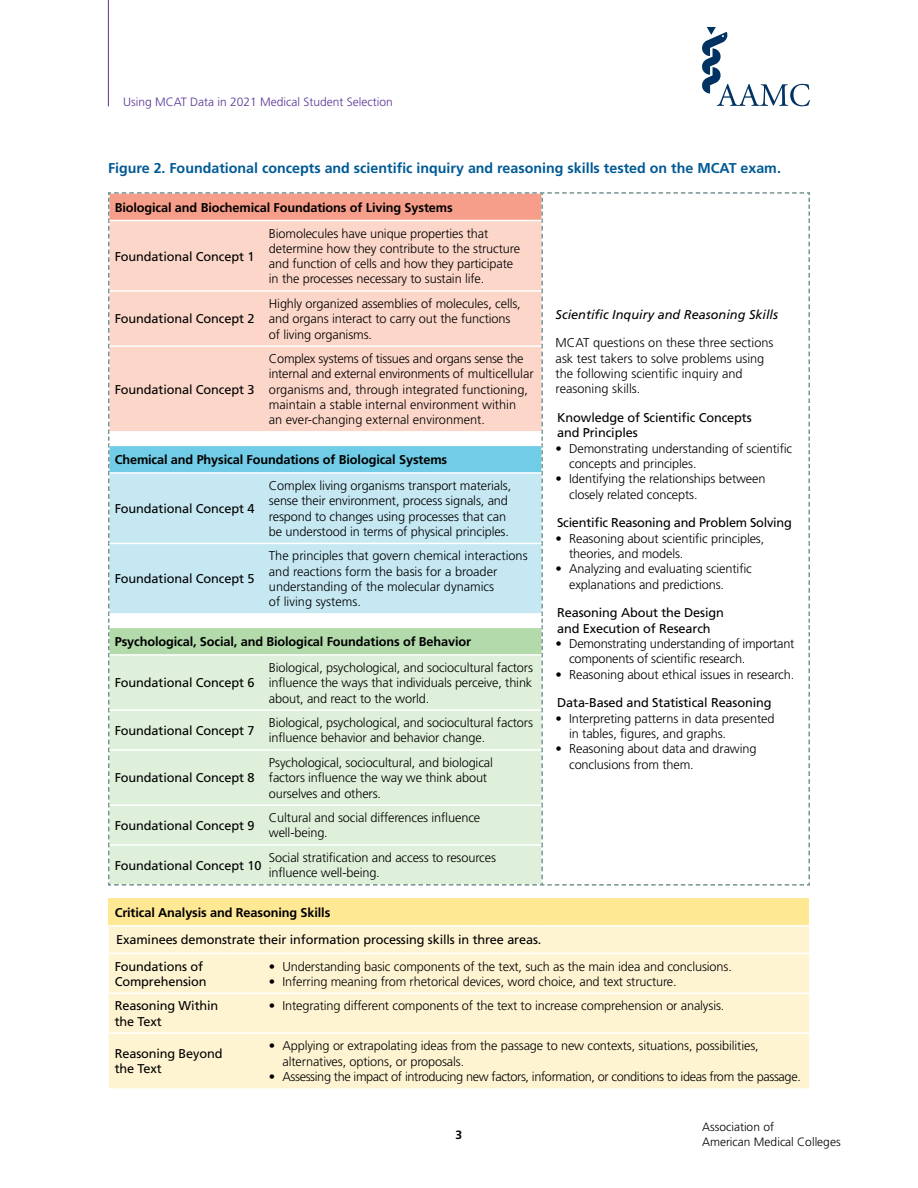
<style>
.page{position:relative;width:918px;height:1188px;background:#fff}
.page>*{position:absolute;margin:0;border:0;box-sizing:border-box;transform-origin:0 0}
.t1{font:700 14.25px "Frutiger";color:#005a96}
.t2{font:300 12.75px/15.3px "Frutiger";letter-spacing:-.01em;color:#000}
.t3{font:12.75px/15.3px "Frutiger";letter-spacing:-.01em;color:#000}
.t4{font:700 12.75px "Frutiger";letter-spacing:-.01em;color:#000}
.t5{font:300 12.75px "Frutiger";letter-spacing:-.03em;color:#000}
.t6{font:italic 12.75px "Frutiger";color:#000}
.t7{font:300 12px "Frutiger";color:#573393}
.t8{font:300 12px/14.4px "Frutiger";color:#000}
.t9{font:700 12px "Frutiger";color:#000}
</style>
<div class="page">
<svg style="left:702px;top:27px;width:108px;height:79px"></svg>
<hr style="left:108px;top:0;width:1px;height:106px;background:#573393">
<div style="left:109px;top:898px;width:700px;height:28px;background:#ffe894"></div>
<div style="left:109px;top:927px;width:700px;height:161px;background:#fff4d2"></div>
<hr style="left:109px;top:925px;width:160px;height:2px;background:#fff">
<hr style="left:269px;top:925px;width:273px;height:2px;background:#fff">
<hr style="left:542px;top:925px;width:267px;height:2px;background:#fff">
<hr style="left:109px;top:953px;width:160px;height:1px;background:#fff">
<hr style="left:269px;top:953px;width:273px;height:1px;background:#fff">
<hr style="left:542px;top:953px;width:267px;height:1px;background:#fff">
<hr style="left:109px;top:993px;width:160px;height:1px;background:#fff">
<hr style="left:269px;top:993px;width:273px;height:1px;background:#fff">
<hr style="left:542px;top:993px;width:267px;height:1px;background:#fff">
<hr style="left:109px;top:1032px;width:160px;height:2px;background:#fff">
<hr style="left:269px;top:1032px;width:273px;height:2px;background:#fff">
<hr style="left:542px;top:1032px;width:267px;height:2px;background:#fff">
<svg style="left:108px;top:192px;width:702px;height:694px"></svg>
<p class="t7" style="left:123px;top:95px;width:271px">Using MCAT Data in 2021 Medical Student Selection</p>
<p class="t1" style="left:108px;top:159px;width:674px">Figure 2. Foundational concepts and scientific inquiry and reasoning skills tested on the MCAT exam.</p>
<p class="t4" style="left:115px;top:200px;width:339px">Biological and Biochemical Foundations of Living Systems</p>
<p class="t3" style="left:115px;top:249px;width:141px">Foundational Concept 1</p>
<p class="t3" style="left:115px;top:311px;width:141px">Foundational Concept 2</p>
<p class="t2" style="left:269px;top:226px;width:253px">Biomolecules have unique properties that determine how they contribute to the structure and function of cells and how they participate in the processes necessary to sustain life.</p>
<p class="t2" style="left:269px;top:296px;width:253px">Highly organized assemblies of molecules, cells, and organs interact to carry out the functions of living organisms.</p>
<p class="t2" style="left:269px;top:351px;width:266px">Complex systems of tissues and organs sense the internal and external environments of multicellular organisms and, through integrated functioning, maintain a stable internal environment within<br>an ever-changing external environment.</p>
<p class="t4" style="left:115px;top:452px;width:334px">Chemical and Physical Foundations of Biological Systems</p>
<p class="t3" style="left:115px;top:501px;width:141px">Foundational Concept 4</p>
<p class="t3" style="left:115px;top:382px;width:141px">Foundational Concept 3</p>
<p class="t2" style="left:269px;top:478px;width:244px">Complex living organisms transport materials, sense their environment, process signals, and respond to changes using processes that can be understood in terms of physical principles.</p>
<p class="t2" style="left:269px;top:549px;width:260px">The principles that govern chemical interactions and reactions form the basis for a broader understanding of the molecular dynamics<br>of living systems.</p>
<p class="t4" style="left:115px;top:634px;width:358px">Psychological, Social, and Biological Foundations of Behavior</p>
<p class="t3" style="left:115px;top:675px;width:141px">Foundational Concept 6</p>
<p class="t3" style="left:115px;top:571px;width:141px">Foundational Concept 5</p>
<p class="t2" style="left:269px;top:660px;width:266px;text-align:justify">Biological, psychological, and sociocultural factors influence the ways that individuals perceive, think about, and react to the world.</p>
<p class="t3" style="left:115px;top:723px;width:141px">Foundational Concept 7</p>
<p class="t2" style="left:269px;top:715px;width:266px">Biological, psychological, and sociocultural factors influence behavior and behavior change.</p>
<p class="t3" style="left:115px;top:770px;width:141px">Foundational Concept 8</p>
<p class="t2" style="left:269px;top:755px;width:226px">Psychological, sociocultural, and biological factors influence the way we think about ourselves and others.</p>
<p class="t6" style="left:556px;top:307px;width:224px">Scientific Inquiry and Reasoning Skills</p>
<p class="t2" style="left:556px;top:336px;width:219px">MCAT questions on these three sections ask test takers to solve problems using the following scientific inquiry and reasoning skills.</p>
<p class="t3" style="left:557px;top:410px;width:196px">Knowledge of Scientific Concepts and Principles</p>
<p class="t2" style="left:569px;top:441px;width:225px;text-indent:-14px">• Demonstrating understanding of scientific concepts and principles.</p>
<p class="t2" style="left:569px;top:472px;width:198px;text-indent:-14px">• Identifying the relationships between closely related concepts.</p>
<p class="t3" style="left:557px;top:515px;width:236px">Scientific Reasoning and Problem Solving</p>
<p class="t2" style="left:569px;top:531px;width:197px;text-indent:-14px">• Reasoning about scientific principles, theories, and models.</p>
<p class="t2" style="left:569px;top:562px;width:184px;text-indent:-14px">• Analyzing and evaluating scientific explanations and predictions.</p>
<p class="t3" style="left:557px;top:605px;width:168px">Reasoning About the Design and Execution of Research</p>
<p class="t2" style="left:569px;top:636px;width:227px;text-indent:-14px">• Demonstrating understanding of important components of scientific research.</p>
<p class="t2" style="left:556px;top:667px;width:240px">• Reasoning about ethical issues in research.</p>
<p class="t3" style="left:557px;top:695px;width:216px">Data-Based and Statistical Reasoning</p>
<p class="t2" style="left:569px;top:711px;width:207px;text-indent:-14px">• Interpreting patterns in data presented in tables, figures, and graphs.</p>
<p class="t2" style="left:569px;top:742px;width:189px;text-indent:-14px">• Reasoning about data and drawing conclusions from them.</p>
<p class="t3" style="left:115px;top:818px;width:141px">Foundational Concept 9</p>
<p class="t2" style="left:269px;top:810px;width:213px">Cultural and social differences influence well-being.</p>
<p class="t3" style="left:115px;top:858px;width:148px">Foundational Concept 10</p>
<p class="t2" style="left:269px;top:850px;width:229px">Social stratification and access to resources influence well-being.</p>
<p class="t4" style="left:115px;top:905px;width:217px">Critical Analysis and Reasoning Skills</p>
<p class="t3" style="left:115px;top:927px;width:428px;line-height:26.1px">Examinees demonstrate their information processing skills in three areas.<br>Foundations of</p>
<p class="t3" style="left:115px;top:974px;width:93px">Comprehension</p>
<p class="t2" style="left:269px;top:959px;width:464px">• Understanding basic components of the text, such as the main idea and conclusions.</p>
<p class="t2" style="left:269px;top:974px;width:409px">• Inferring meaning from rhetorical devices, word choice, and text structure.</p>
<p class="t3" style="left:115px;top:998px;width:105px">Reasoning Within the Text</p>
<p class="t2" style="left:269px;top:999px;width:457px">• Integrating different components of the text to increase comprehension or analysis.</p>
<p class="t3" style="left:115px;top:1046px;width:109px">Reasoning Beyond the Text</p>
<p class="t2" style="left:282px;top:1038px;width:478px;text-indent:-14px">• Applying or extrapolating ideas from the passage to new contexts, situations, possibilities, alternatives, options, or proposals.</p>
<p class="t5" style="left:269px;top:1069px;width:533px">• Assessing the impact of introducing new factors, information, or conditions to ideas from the passage.</p>
<p class="t9" style="left:456px;top:1127px;width:8px">3</p>
<p class="t8" style="left:702px;top:1120px;width:140px">Association of<br>American Medical Colleges</p>
</div>
